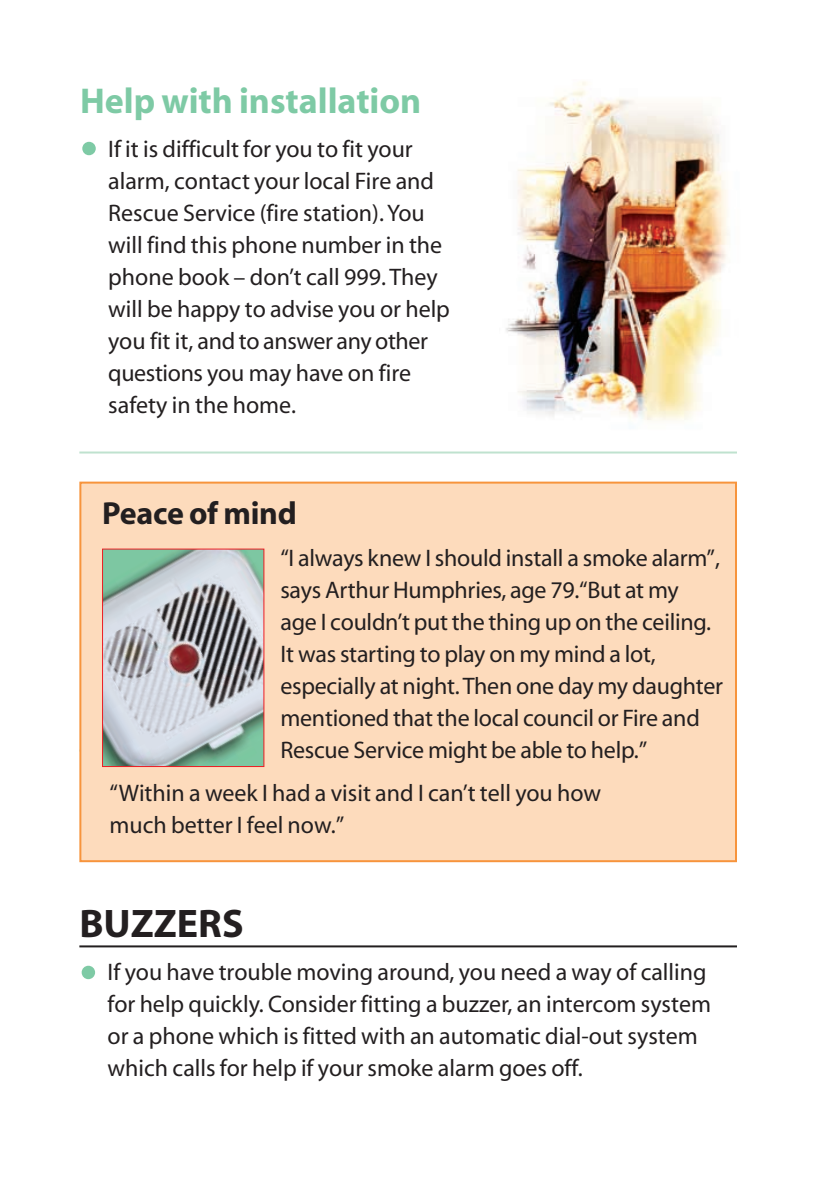
<style>
.page{position:relative;width:838px;height:1190px;background:#fff}
.page>*{position:absolute;margin:0;border:0;box-sizing:border-box;transform-origin:0 0}
.t1{font:700 40px "Myriad";color:#231f20}
.t2{font:700 36px "Myriad";color:#7ecaa5}
.t3{font:700 32px "Myriad";letter-spacing:-.005em;color:#231f20}
.t4{font:24px/32px "Myriad";color:#231f20}
.s1{font-size:64px;color:#7ecaa5}
</style>
<div class="page">
<img style="left:506px;top:81px;width:224px;height:340px">
<hr style="left:79px;top:945px;width:658px;height:2px;background:#231f20">
<div style="left:80px;top:483px;width:656px;height:378px;background:#fddbbc"></div>
<div style="left:79px;top:482px;width:658px;height:380px;border:2px solid #f7943c"></div>
<img style="left:104px;top:551px;width:158px;height:214px">
<div style="left:102px;top:549px;width:162px;height:218px;border:1px solid #ee1d23"></div>
<hr style="left:79px;top:452px;width:658px;height:2px;background:#bfe2cf">
<h2 class="t2" style="left:80px;top:88px;width:343px">Help with installation</h2>
<p class="t4" style="left:108px;top:134px;width:343px;text-indent:-28px"><span class="s1">•</span> If it is difficult for you to fit your alarm, contact your local Fire and<br>Rescue Service (fire station). You will find this phone number in the phone book – don’t call 999. They will be happy to advise you or help you fit it, and to answer any other questions you may have on fire safety in the home.</p>
<h3 class="t3" style="left:102px;top:502px;width:196px">Peace of mind</h3>
<p class="t4" style="left:280px;top:544px;width:444px">“I always knew I should install a smoke alarm”, says Arthur Humphries, age 79.“But at my<br>age I couldn’t put the thing up on the ceiling.<br>It was starting to play on my mind a lot, especially at night. Then one day my daughter mentioned that the local council or Fire and Rescue Service might be able to help.”</p>
<p class="t4" style="left:110px;top:779px;width:493px">“Within a week I had a visit and I can’t tell you how much better I feel now.”</p>
<h1 class="t1" style="left:79px;top:909px;width:166px">BUZZERS</h1>
<p class="t4" style="left:108px;top:958px;width:605px;text-indent:-28px"><span class="s1">•</span> If you have trouble moving around, you need a way of calling for help quickly. Consider fitting a buzzer, an intercom system or a phone which is fitted with an automatic dial-out system which calls for help if your smoke alarm goes off.</p>
</div>
